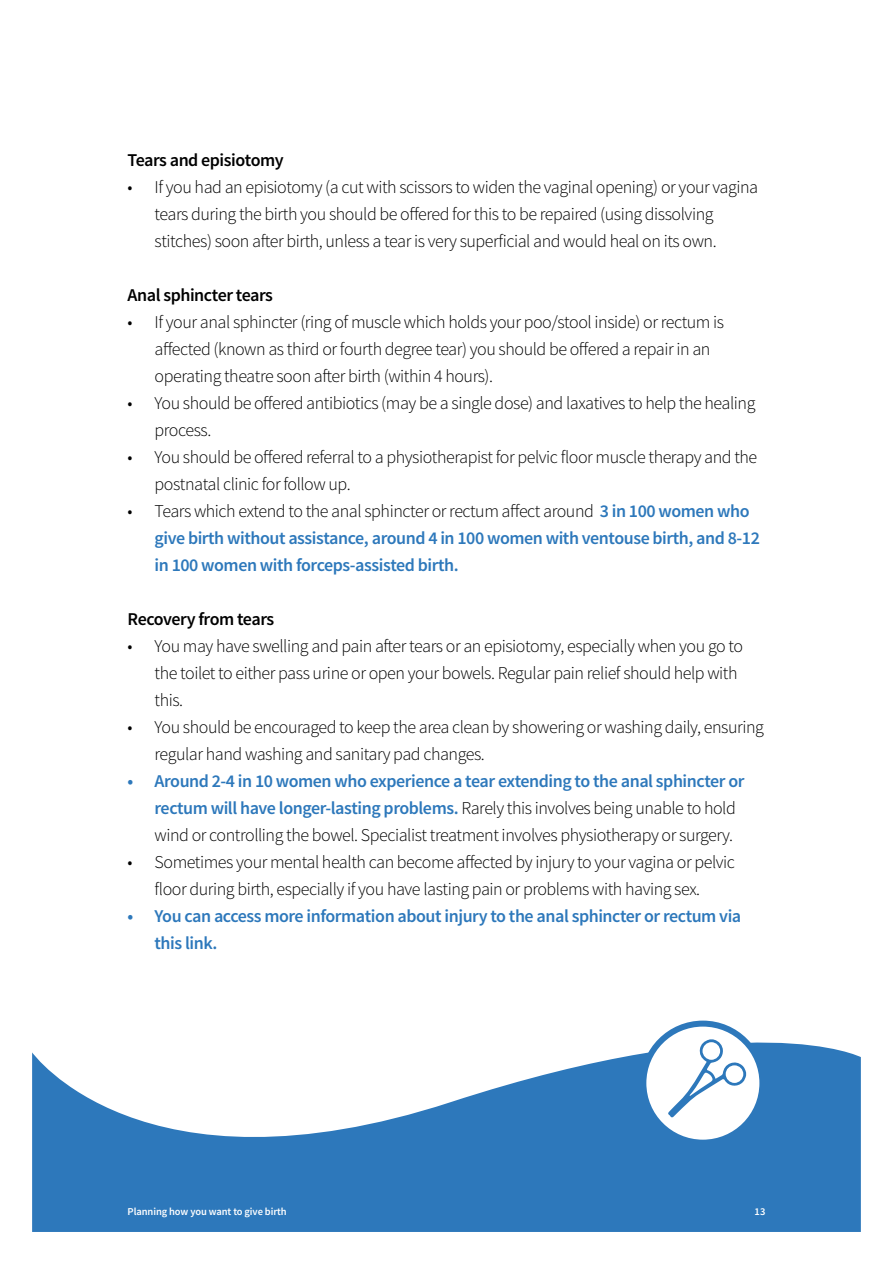
<style>
.page{position:relative;width:893px;height:1263px;background:#fff}
.page>*{position:absolute;margin:0;border:0;box-sizing:border-box;transform-origin:0 0}
.t1{font:300 18px/27px "Source Sans Pro";letter-spacing:-.025em;color:#000}
.t2{font:600 18px/27px "Source Sans Pro";letter-spacing:-.025em;color:#2d78bb}
.t3{font:600 18px "Source Sans Pro";letter-spacing:-.025em;color:#000}
.t4{font:600 10.5px "Source Sans Pro";letter-spacing:-.01em;color:#fff}
.s1{font-weight:300;color:#000}
.s2{font-weight:600;color:#2d78bb}
</style>
<div class="page">
<svg style="left:32px;top:1026px;width:829px;height:206px;fill:#2d78bb"></svg>
<svg style="left:643px;top:1023px;width:119px;height:120px"></svg>
<div style="left:640px;top:1020px;width:125px;height:126px;border:6px solid #2d78bb;border-radius:50%"></div>
<svg style="left:668px;top:1039px;width:78px;height:79px"></svg>
<p class="t3" style="left:128px;top:149px;width:158px">Tears and episiotomy</p>
<p class="t1" style="left:155px;top:173px;width:605px;text-indent:-27px">• If you had an episiotomy (a cut with scissors to widen the vaginal opening) or your vagina tears during the birth you should be offered for this to be repaired (using dissolving stitches) soon after birth, unless a tear is very superficial and would heal on its own.</p>
<p class="t3" style="left:128px;top:284px;width:147px">Anal sphincter tears</p>
<p class="t1" style="left:155px;top:308px;width:571px;text-indent:-27px">• If your anal sphincter (ring of muscle which holds your poo/stool inside) or rectum is affected (known as third or fourth degree tear) you should be offered a repair in an operating theatre soon after birth (within 4 hours).</p>
<p class="t1" style="left:155px;top:389px;width:602px;text-indent:-27px">• You should be offered antibiotics (may be a single dose) and laxatives to help the healing process.</p>
<p class="t1" style="left:155px;top:443px;width:604px;text-indent:-27px">• You should be offered referral to a physiotherapist for pelvic floor muscle therapy and the postnatal clinic for follow up.</p>
<p class="t2" style="left:155px;top:498px;width:607px;text-indent:-27px"><span class="s1">• Tears which extend to the anal sphincter or rectum affect around</span> 3 in 100 women who give birth without assistance, around 4 in 100 women with ventouse birth, and 8-12 in 100 women with forceps-assisted birth.</p>
<p class="t3" style="left:128px;top:608px;width:148px">Recovery from tears</p>
<p class="t1" style="left:155px;top:632px;width:590px;text-indent:-27px">• You may have swelling and pain after tears or an episiotomy, especially when you go to the toilet to either pass urine or open your bowels. Regular pain relief should help with this.</p>
<p class="t1" style="left:155px;top:713px;width:611px;text-indent:-27px">• You should be encouraged to keep the area clean by showering or washing daily, ensuring regular hand washing and sanitary pad changes.</p>
<p class="t1" style="left:155px;top:767px;width:591px;text-indent:-27px"><span class="s2">• Around 2-4 in 10 women who experience a tear extending to the anal sphincter or rectum will have longer-lasting problems.</span> Rarely this involves being unable to hold wind or controlling the bowel. Specialist treatment involves physiotherapy or surgery.</p>
<p class="t1" style="left:128px;top:848px;width:609px;text-align:center">• Sometimes your mental health can become affected by injury to your vagina or pelvic floor during birth, especially if you have lasting pain or problems with having sex.</p>
<p class="t2" style="left:155px;top:903px;width:588px;text-indent:-27px">• You can access more information about injury to the anal sphincter or rectum via this link.</p>
<p class="t4" style="left:128px;top:1205px;width:161px">Planning how you want to give birth</p>
<p class="t4" style="left:755px;top:1205px;width:12px">13</p>
</div>
